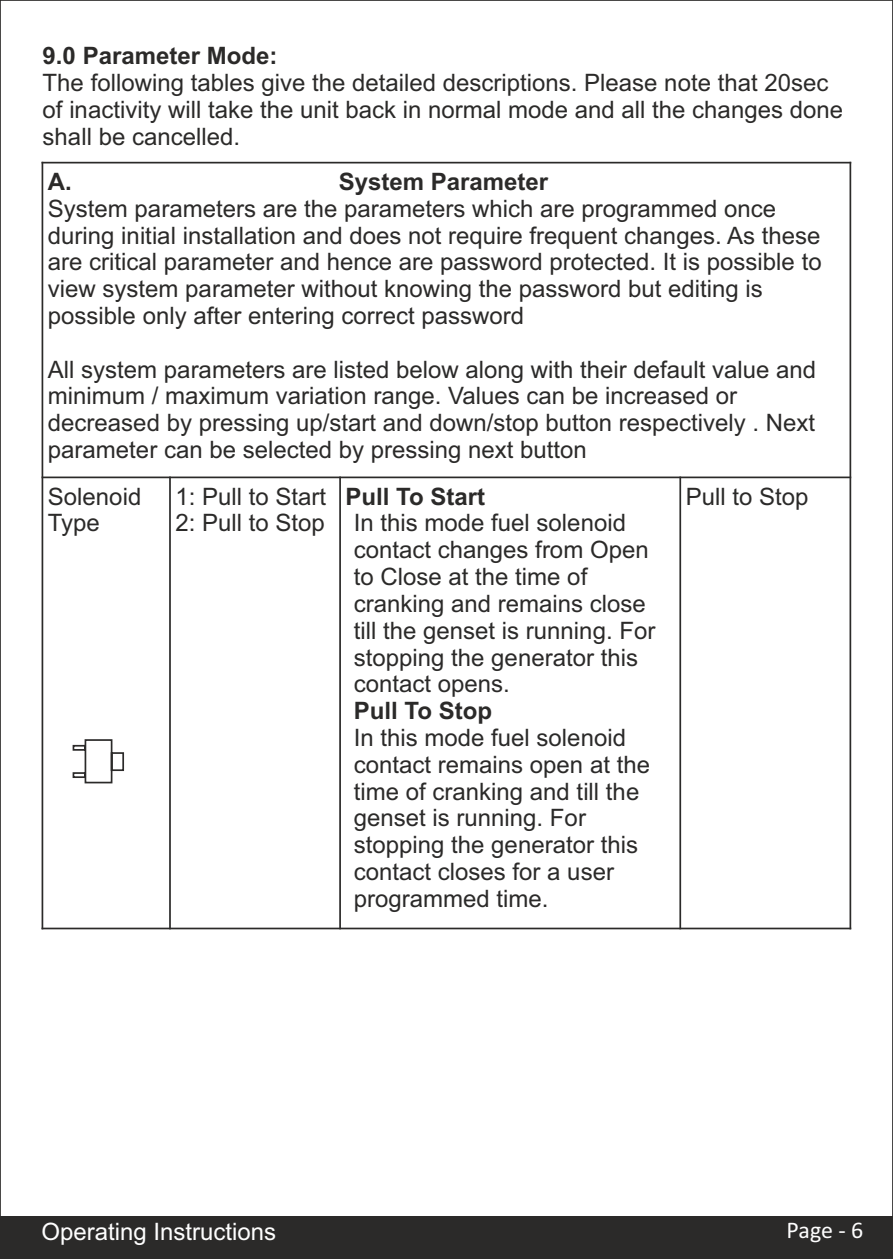
<style>
.page{position:relative;width:893px;height:1259px;background:#fff}
.page>*{position:absolute;margin:0;border:0;box-sizing:border-box;transform-origin:0 0}
.t1{font:24px/26.7px "Arial";color:#2b2a29}
.t2{font:700 24px "Arial";color:#2b2a29}
.t3{font:24px "Arial";color:#fefefe}
.t4{font:24px "Calibri";color:#fefefe}
</style>
<div class="page">
<div style="left:0;top:1216px;width:893px;height:43px;background:#2b2a29"></div>
<hr style="left:42px;top:162px;width:1px;height:767px;background:#2b2a29">
<hr style="left:169px;top:476px;width:2px;height:453px;background:#2b2a29">
<hr style="left:339px;top:476px;width:2px;height:453px;background:#2b2a29">
<hr style="left:679px;top:476px;width:2px;height:453px;background:#2b2a29">
<hr style="left:849px;top:162px;width:2px;height:767px;background:#2b2a29">
<hr style="left:42px;top:927px;width:809px;height:2px;background:#2b2a29">
<hr style="left:42px;top:476px;width:809px;height:2px;background:#2b2a29">
<hr style="left:42px;top:162px;width:809px;height:1px;background:#2b2a29">
<svg style="left:72px;top:739px;width:53px;height:45px"></svg>
<p class="t2" style="left:43px;top:47px;width:236px">9.0 Parameter Mode:</p>
<p class="t1" style="left:43px;top:71px;width:802px">The following tables give the detailed descriptions. Please note that 20sec of inactivity will take the unit back in normal mode and all the changes done shall be cancelled.</p>
<p class="t2" style="left:48px;top:172px;width:25px">A.</p>
<p class="t2" style="left:339px;top:172px;width:211px">System Parameter</p>
<p class="t1" style="left:48px;top:197px;width:775px">System parameters are the parameters which are programmed once during initial installation and does not require frequent changes. As these are critical parameter and hence are password protected. It is possible to view system parameter without knowing the password but editing is possible only after entering correct password</p>
<p class="t1" style="left:48px;top:358px;width:770px">All system parameters are listed below along with their default value and minimum / maximum variation range. Values can be increased or decreased by pressing up/start and down/stop button respectively . Next parameter can be selected by pressing next button</p>
<p class="t1" style="left:48px;top:485px;width:95px">Solenoid<br>Type</p>
<p class="t1" style="left:176px;top:485px;width:152px">1: Pull to Start<br>2: Pull to Stop</p>
<p class="t2" style="left:346px;top:487px;width:141px">Pull To Start</p>
<p class="t1" style="left:686px;top:485px;width:124px">Pull to Stop</p>
<p class="t1" style="left:354px;top:512px;width:303px">In this mode fuel solenoid contact changes from Open to Close at the time of cranking and remains close till the genset is running. For stopping the generator this contact opens.</p>
<p class="t2" style="left:354px;top:702px;width:140px">Pull To Stop</p>
<p class="t1" style="left:354px;top:726px;width:298px">In this mode fuel solenoid contact remains open at the time of cranking and till the genset is running. For stopping the generator this contact closes for a user programmed time.</p>
<p class="t3" style="left:41px;top:1223px;width:236px">Operating Instructions</p>
<p class="t4" style="left:787px;top:1220px;width:78px">Page - 6</p>
</div>
